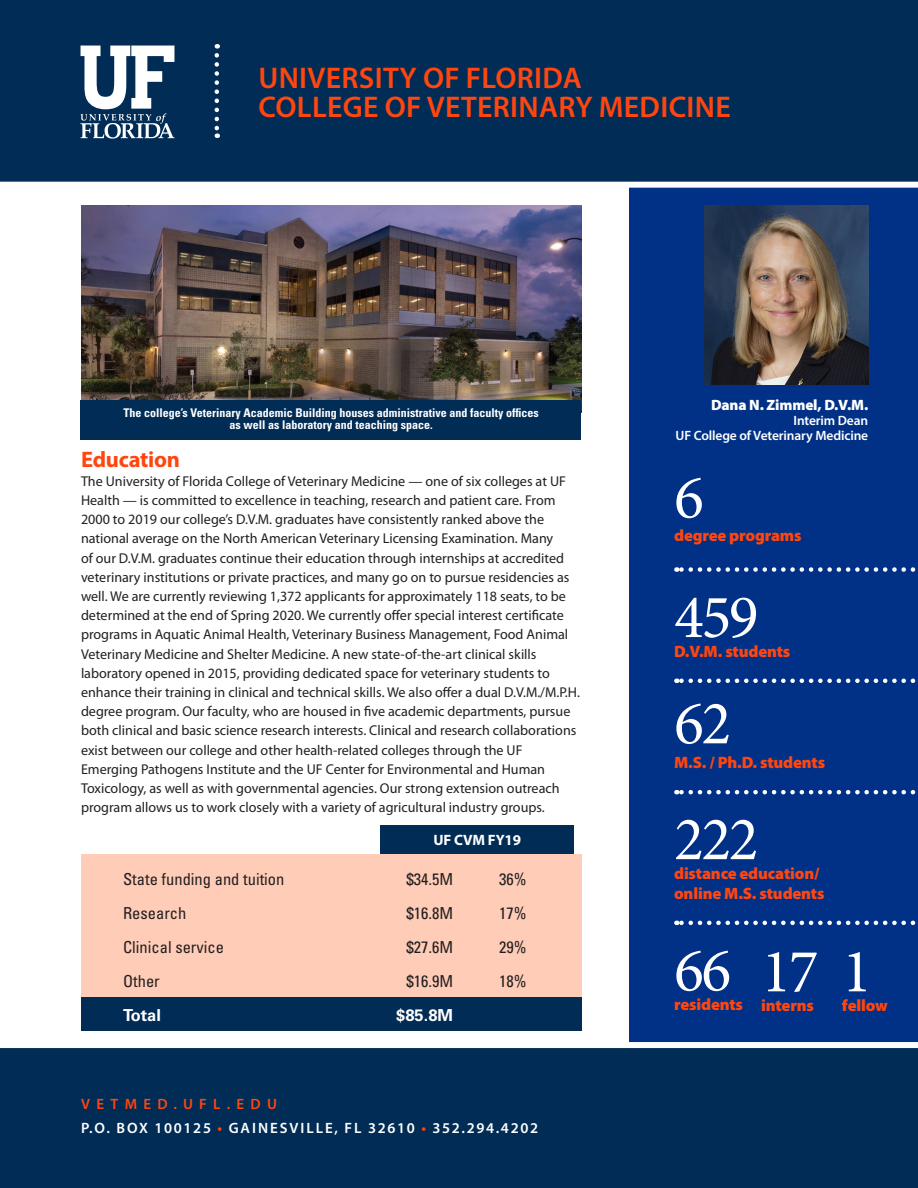
<style>
.page{position:relative;width:918px;height:1188px;background:#fff}
.page>*{position:absolute;margin:0;border:0;box-sizing:border-box;transform-origin:0 0}
.Myriad_Pro_Text_with{font:62.1px "Minion Pro";letter-spacing:-.04em;color:#fff}
.Service_line{font:600 30px/28.5px "Myriad Pro";letter-spacing:.01em;color:#ff460f}
.Sidebar_header{font:700 22.5px "Myriad Pro";letter-spacing:-.01em;color:#ff460f}
.Myriad_Pro_Text_with-2{font:900 16.5px/19.8px "Myriad Pro";letter-spacing:-.01em;color:#ff460f}
.t1{font:condensed 16.5px "Univers LT Std";color:#231f20}
.Sidebar_header-2{font:900 16.5px "Myriad Pro";letter-spacing:-.01em;color:#ff460f}
.t2{font:700 16.5px "Univers LT Std";color:#fff}
.Footer{font:600 15px "Myriad Pro";letter-spacing:.11em;color:#fff}
.Doctor_credentials{font:900 15px "Myriad Pro";letter-spacing:-.01em;color:#fff}
.Footer-2{font:600 15px "Myriad Pro";letter-spacing:.42em;color:#ff460f}
.Doctor_credentials-2{font:700 15px "Myriad Pro";letter-spacing:-.01em;color:#fff}
.Myriad_Pro_Text_with-3{font:14.25px/19.2px "Myriad Pro";color:#231f20}
.Doctor_credentials-3{font:600 13.5px "Myriad Pro";letter-spacing:-.01em;color:#fff}
.t3{font:700 condensed 12px/12.5px "Univers LT Std";color:#fff;text-align:center}
.s1{color:#ff460f}
</style>
<div class="page">
<img style="left:81px;top:206px;width:500px;height:194px">
<div style="left:629px;top:73px;width:289px;height:975px;background:#003186"></div>
<div style="left:0;top:1045px;width:918px;height:143px;background:#002c55"></div>
<div style="left:0;top:1042px;width:918px;height:6px;background:#fff"></div>
<div style="left:0;top:0;width:918px;height:182px;background:#002c55"></div>
<svg style="left:676px;top:679px;width:240px;height:4px"></svg>
<svg style="left:676px;top:567px;width:240px;height:5px"></svg>
<svg style="left:676px;top:790px;width:240px;height:4px"></svg>
<svg style="left:81px;top:46px;width:93px;height:93px"></svg>
<svg style="left:215px;top:55px;width:4px;height:83px"></svg>
<div style="left:381px;top:825px;width:193px;height:58px;background:#002c55"></div>
<div style="left:81px;top:854px;width:500px;height:146px;background:#ffccb7"></div>
<div style="left:81px;top:997px;width:500px;height:34px;background:#002c55"></div>
<div style="left:0;top:182px;width:918px;height:6px;background:#fff"></div>
<svg style="left:676px;top:921px;width:240px;height:4px"></svg>
<div style="left:81px;top:400px;width:500px;height:40px;background:#002c55"></div>
<img style="left:704px;top:206px;width:164px;height:178px">
<p class="Service_line" style="left:258px;top:63px;width:474px">UNIVERSITY OF FLORIDA<br>COLLEGE OF VETERINARY MEDICINE</p>
<p class="t3" style="left:123px;top:406px;width:417px">The college’s Veterinary Academic Building houses administrative and faculty offices as well as laboratory and teaching space.</p>
<p class="Sidebar_header" style="left:81px;top:444px;width:101px">Education</p>
<p class="Myriad_Pro_Text_with-3" style="left:81px;top:472px;width:500px">The University of Florida College of Veterinary Medicine — one of six colleges at UF Health — is committed to excellence in teaching, research and patient care. From 2000 to 2019 our college’s D.V.M. graduates have consistently ranked above the national average on the North American Veterinary Licensing Examination. Many<br>of our D.V.M. graduates continue their education through internships at accredited veterinary institutions or private practices, and many go on to pursue residencies as well. We are currently reviewing 1,372 applicants for approximately 118 seats, to be determined at the end of Spring 2020. We currently offer special interest certificate programs in Aquatic Animal Health, Veterinary Business Management, Food Animal Veterinary Medicine and Shelter Medicine. A new state-of-the-art clinical skills laboratory opened in 2015, providing dedicated space for veterinary students to enhance their training in clinical and technical skills. We also offer a dual D.V.M./M.P.H. degree program. Our faculty, who are housed in five academic departments, pursue both clinical and basic science research interests. Clinical and research collaborations exist between our college and other health-related colleges through the UF Emerging Pathogens Institute and the UF Center for Environmental and Human Toxicology, as well as with governmental agencies. Our strong extension outreach program allows us to work closely with a variety of agricultural industry groups.</p>
<p class="Doctor_credentials-2" style="left:434px;top:830px;width:89px">UF CVM FY19</p>
<p class="t1" style="left:123px;top:869px;width:163px">State funding and tuition</p>
<p class="t1" style="left:406px;top:869px;width:48px">$34.5M</p>
<p class="t1" style="left:499px;top:869px;width:29px">36%</p>
<p class="t1" style="left:123px;top:903px;width:65px">Research</p>
<p class="t1" style="left:406px;top:903px;width:48px">$16.8M</p>
<p class="t1" style="left:499px;top:903px;width:29px">17%</p>
<p class="t1" style="left:123px;top:937px;width:102px">Clinical service</p>
<p class="t1" style="left:406px;top:937px;width:48px">$27.6M</p>
<p class="t1" style="left:499px;top:937px;width:29px">29%</p>
<p class="t1" style="left:123px;top:970px;width:38px">Other</p>
<p class="t1" style="left:406px;top:970px;width:48px">$16.9M</p>
<p class="t1" style="left:499px;top:970px;width:29px">18%</p>
<p class="t2" style="left:123px;top:1005px;width:39px">Total</p>
<p class="t2" style="left:396px;top:1005px;width:58px">$85.8M</p>
<p class="Footer-2" style="left:81px;top:1094px;width:197px">VETMED.UFL.EDU</p>
<p class="Footer" style="left:81px;top:1119px;width:458px">P.O. BOX 100125 <span class="s1">•</span> GAINESVILLE, FL 32610 <span class="s1">•</span> 352.294.4202</p>
<p class="Doctor_credentials" style="left:711px;top:396px;width:159px">Dana N. Zimmel, D.V.M.</p>
<p class="Doctor_credentials-3" style="left:794px;top:411px;width:76px">Interim Dean</p>
<p class="Doctor_credentials-3" style="left:676px;top:426px;width:194px">UF College of Veterinary Medicine</p>
<p class="Myriad_Pro_Text_with" style="left:674px;top:456px;width:31px">6</p>
<p class="Myriad_Pro_Text_with-2" style="left:674px;top:525px;width:129px">degree programs</p>
<p class="Myriad_Pro_Text_with" style="left:674px;top:576px;width:86px">459</p>
<p class="Myriad_Pro_Text_with-2" style="left:674px;top:642px;width:118px">D.V.M. students</p>
<p class="Myriad_Pro_Text_with" style="left:674px;top:682px;width:59px">62</p>
<p class="Sidebar_header-2" style="left:674px;top:753px;width:153px">M.S. / Ph.D. students</p>
<p class="Myriad_Pro_Text_with" style="left:674px;top:798px;width:86px">222</p>
<p class="Myriad_Pro_Text_with-2" style="left:674px;top:864px;width:152px">distance education/ online M.S. students</p>
<p class="Myriad_Pro_Text_with" style="left:674px;top:929px;width:59px">66</p>
<p class="Myriad_Pro_Text_with-2" style="left:674px;top:995px;width:70px">residents</p>
<p class="Myriad_Pro_Text_with" style="left:761px;top:930px;width:112px">17 1</p>
<p class="Myriad_Pro_Text_with-2" style="left:761px;top:996px;width:54px">interns</p>
<p class="Myriad_Pro_Text_with-2" style="left:842px;top:996px;width:47px">fellow</p>
</div>
